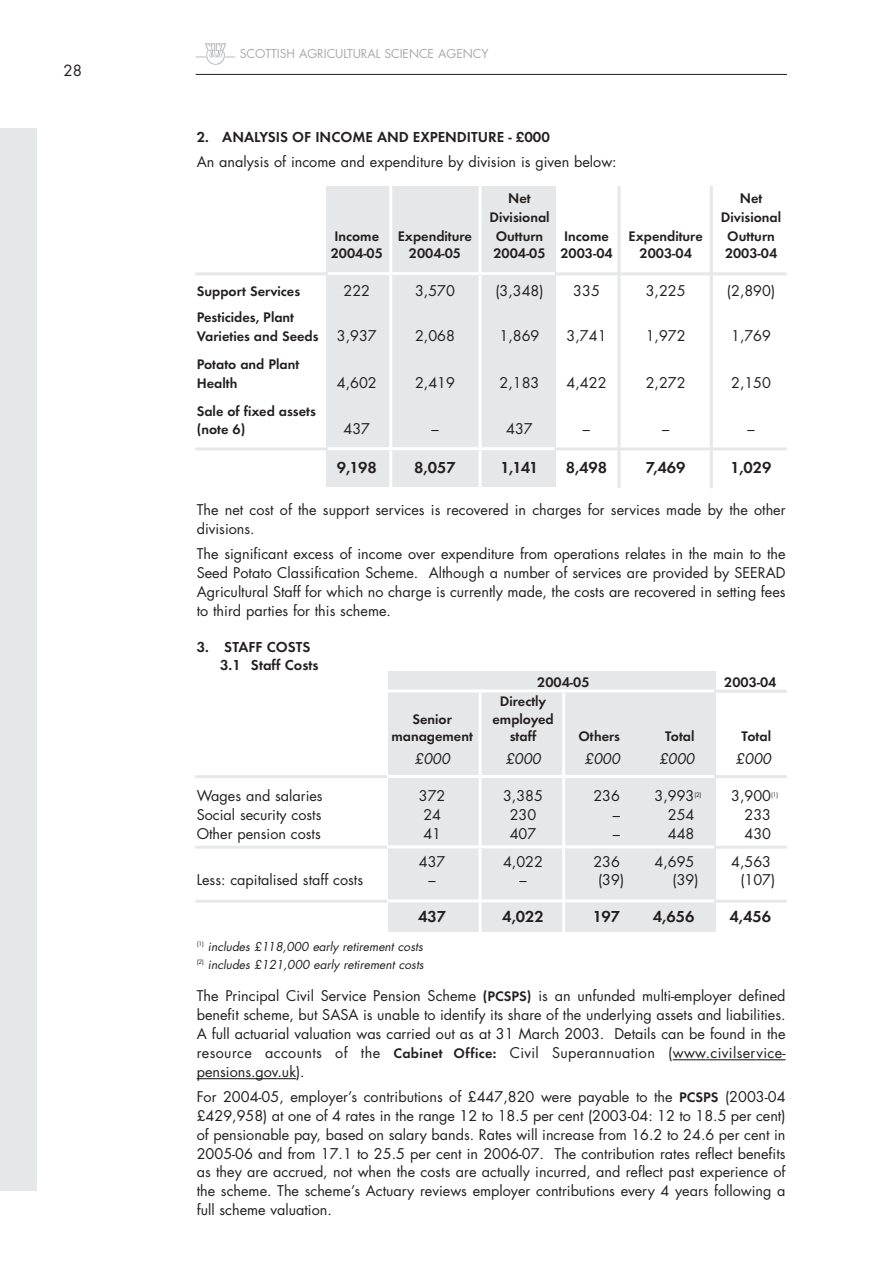
<style>
.page{position:relative;width:893px;height:1263px;background:#fff}
.page>*{position:absolute;margin:0;border:0;box-sizing:border-box;transform-origin:0 0}
.t1{font:600 16.5px "Futura";color:#231f1f}
.t2{font:600 15px/18px "Futura";color:#231f1f}
.t3{font:15px "Futura";color:#231f1f}
.t4{font:14.4px/18.9px "Futura";color:#231f1f;text-align:justify}
.t5{font:600 14.4px/18.9px "Futura";color:#231f1f}
.t6{font:italic 14.4px "Futura";color:#231f1f}
.t7{font:italic 12px/18px "Futura";color:#231f1f}
.t8{font:12px "Futura";color:#a7a9ac}
.t9{font:6px "Futura";color:#231f1f}
.s1{font-weight:600}
</style>
<div class="page">
<hr style="left:196px;top:74px;width:591px;height:1px;background:#231f1f">
<svg style="left:196px;top:43px;width:39px;height:22px"></svg>
<div style="left:0;top:128px;width:37px;height:1063px;background:#e6e7e8"></div>
<hr style="left:672px;top:1059px;width:33px;height:1px;background:#231f1f">
<hr style="left:705px;top:1059px;width:51px;height:1px;background:#231f1f">
<svg style="left:756px;top:1059px;width:29px;height:1px"></svg>
<hr style="left:197px;top:1078px;width:80px;height:1px;background:#231f1f">
<svg style="left:277px;top:1078px;width:19px;height:1px"></svg>
<div style="left:326px;top:186px;width:229px;height:301px;background:#e6e7e8"></div>
<hr style="left:617px;top:186px;width:3px;height:302px;background:#e6e7e8">
<hr style="left:709px;top:186px;width:3px;height:302px;background:#e6e7e8">
<hr style="left:389px;top:171px;width:3px;height:318px;background:#fff">
<hr style="left:478px;top:171px;width:3px;height:320px;background:#fff">
<hr style="left:195px;top:272px;width:592px;height:3px;background:#e6e7e8">
<hr style="left:327px;top:272px;width:227px;height:3px;background:#fff">
<hr style="left:195px;top:447px;width:592px;height:3px;background:#e6e7e8">
<hr style="left:327px;top:447px;width:227px;height:3px;background:#fff">
<div style="left:388px;top:671px;width:327px;height:261px;background:#e6e7e8"></div>
<hr style="left:478px;top:691px;width:3px;height:245px;background:#fff">
<hr style="left:562px;top:691px;width:3px;height:245px;background:#fff">
<hr style="left:195px;top:900px;width:592px;height:3px;background:#e6e7e8">
<hr style="left:387px;top:899px;width:327px;height:3px;background:#fff">
<hr style="left:195px;top:846px;width:592px;height:3px;background:#e6e7e8">
<hr style="left:387px;top:845px;width:327px;height:3px;background:#fff">
<hr style="left:195px;top:775px;width:592px;height:3px;background:#e6e7e8">
<hr style="left:387px;top:775px;width:327px;height:3px;background:#fff">
<hr style="left:388px;top:690px;width:399px;height:3px;background:#e6e7e8">
<hr style="left:387px;top:689px;width:327px;height:3px;background:#fff">
<p class="t3" style="left:63px;top:63px;width:20px">28</p>
<p class="t8" style="left:240px;top:48px;width:250px">SCOTTISH AGRICULTURAL SCIENCE AGENCY</p>
<p class="t2" style="left:197px;top:129px;width:354px">2. ANALYSIS OF INCOME AND EXPENDITURE - £000</p>
<p class="t4" style="left:197px;top:154px;width:421px">An analysis of income and expenditure by division is given below:</p>
<p class="t5" style="left:508px;top:189px;width:24px">Net</p>
<p class="t5" style="left:739px;top:189px;width:24px">Net</p>
<p class="t5" style="left:489px;top:208px;width:62px">Divisional</p>
<p class="t5" style="left:721px;top:208px;width:62px">Divisional</p>
<p class="t5" style="left:334px;top:227px;width:46px">Income</p>
<p class="t5" style="left:398px;top:227px;width:76px">Expenditure</p>
<p class="t5" style="left:495px;top:227px;width:49px">Outturn</p>
<p class="t5" style="left:564px;top:227px;width:46px">Income</p>
<p class="t5" style="left:628px;top:227px;width:76px">Expenditure</p>
<p class="t5" style="left:727px;top:227px;width:49px">Outturn</p>
<p class="t5" style="left:331px;top:245px;width:54px">2004-05</p>
<p class="t5" style="left:409px;top:245px;width:54px">2004-05</p>
<p class="t5" style="left:493px;top:245px;width:121px">2004-05 2003-04</p>
<p class="t5" style="left:639px;top:245px;width:54px">2003-04</p>
<p class="t5" style="left:725px;top:245px;width:54px">2003-04</p>
<p class="t5" style="left:197px;top:282px;width:105px">Support Services</p>
<p class="t4" style="left:343px;top:282px;width:28px">222</p>
<p class="t4" style="left:415px;top:282px;width:41px">3,570</p>
<p class="t4" style="left:495px;top:282px;width:50px">(3,348)</p>
<p class="t4" style="left:573px;top:282px;width:28px">335</p>
<p class="t4" style="left:645px;top:282px;width:41px">3,225</p>
<p class="t4" style="left:727px;top:282px;width:50px">(2,890)</p>
<p class="t5" style="left:197px;top:309px;width:123px;line-height:18.5px">Pesticides, Plant<br>Varieties and Seeds</p>
<p class="t4" style="left:337px;top:327px;width:41px">3,937</p>
<p class="t4" style="left:415px;top:327px;width:41px">2,068</p>
<p class="t4" style="left:499px;top:327px;width:41px">1,869</p>
<p class="t4" style="left:566px;top:327px;width:41px">3,741</p>
<p class="t4" style="left:645px;top:327px;width:41px">1,972</p>
<p class="t4" style="left:731px;top:327px;width:41px">1,769</p>
<p class="t5" style="left:197px;top:355px;width:104px">Potato and Plant<br>Health</p>
<p class="t5" style="left:197px;top:402px;width:121px">Sale of fixed assets (note 6)</p>
<p class="t4" style="left:337px;top:374px;width:41px">4,602</p>
<p class="t4" style="left:415px;top:374px;width:41px">2,419</p>
<p class="t4" style="left:499px;top:374px;width:41px">2,183</p>
<p class="t4" style="left:566px;top:374px;width:41px">4,422</p>
<p class="t4" style="left:645px;top:374px;width:41px">2,272</p>
<p class="t4" style="left:731px;top:374px;width:41px">2,150</p>
<p class="t4" style="left:343px;top:421px;width:28px">437</p>
<p class="t4" style="left:431px;top:421px;width:9px">–</p>
<p class="t4" style="left:506px;top:421px;width:28px">437</p>
<p class="t4" style="left:583px;top:421px;width:9px">–</p>
<p class="t4" style="left:662px;top:421px;width:9px">–</p>
<p class="t4" style="left:747px;top:421px;width:9px">–</p>
<p class="t1" style="left:337px;top:460px;width:41px">9,198</p>
<p class="t1" style="left:414px;top:460px;width:43px">8,057</p>
<p class="t1" style="left:500px;top:460px;width:40px">1,141</p>
<p class="t1" style="left:565px;top:460px;width:43px">8,498</p>
<p class="t1" style="left:645px;top:460px;width:41px">7,469</p>
<p class="t1" style="left:730px;top:460px;width:42px">1,029</p>
<p class="t4" style="left:197px;top:501px;width:590px">The net cost of the support services is recovered in charges for services made by the other divisions.</p>
<p class="t4" style="left:197px;top:545px;width:590px">The significant excess of income over expenditure from operations relates in the main to the Seed Potato Classification Scheme. Although a number of services are provided by SEERAD Agricultural Staff for which no charge is currently made, the costs are recovered in setting fees to third parties for this scheme.</p>
<p class="t2" style="left:220px;top:639px;width:100px;text-indent:-23px">3. STAFF COSTS<br>3.1 Staff Costs</p>
<p class="t5" style="left:537px;top:674px;width:54px">2004-05</p>
<p class="t5" style="left:724px;top:674px;width:54px">2003-04</p>
<p class="t5" style="left:500px;top:692px;width:48px">Directly</p>
<p class="t5" style="left:412px;top:710px;width:41px">Senior</p>
<p class="t5" style="left:492px;top:710px;width:63px">employed</p>
<p class="t5" style="left:391px;top:727px;width:83px">management</p>
<p class="t5" style="left:509px;top:727px;width:28px">staff</p>
<p class="t5" style="left:578px;top:727px;width:43px">Others</p>
<p class="t5" style="left:665px;top:727px;width:31px">Total</p>
<p class="t5" style="left:741px;top:727px;width:31px">Total</p>
<p class="t6" style="left:414px;top:752px;width:37px">£000</p>
<p class="t6" style="left:505px;top:752px;width:37px">£000</p>
<p class="t6" style="left:584px;top:752px;width:37px">£000</p>
<p class="t6" style="left:659px;top:752px;width:37px">£000</p>
<p class="t6" style="left:735px;top:752px;width:37px">£000</p>
<p class="t4" style="left:197px;top:788px;width:127px">Wages and salaries</p>
<p class="t4" style="left:419px;top:788px;width:28px">372</p>
<p class="t4" style="left:503px;top:788px;width:41px">3,385</p>
<p class="t4" style="left:593px;top:788px;width:28px">236</p>
<p class="t4" style="left:654px;top:788px;width:41px">3,993</p>
<p class="t9" style="left:694px;top:792px;width:9px">(2)</p>
<p class="t4" style="left:731px;top:788px;width:41px">3,900</p>
<p class="t9" style="left:771px;top:792px;width:9px">(1)</p>
<p class="t4" style="left:197px;top:807px;width:126px">Social security costs</p>
<p class="t4" style="left:423px;top:807px;width:19px">24</p>
<p class="t4" style="left:509px;top:807px;width:28px">230</p>
<p class="t4" style="left:613px;top:807px;width:9px">–</p>
<p class="t4" style="left:668px;top:807px;width:28px">254</p>
<p class="t4" style="left:744px;top:807px;width:28px">233</p>
<p class="t4" style="left:197px;top:826px;width:125px">Other pension costs</p>
<p class="t4" style="left:423px;top:826px;width:19px">41</p>
<p class="t4" style="left:509px;top:826px;width:28px">407</p>
<p class="t4" style="left:613px;top:826px;width:9px">–</p>
<p class="t4" style="left:668px;top:826px;width:28px">448</p>
<p class="t4" style="left:744px;top:826px;width:28px">430</p>
<p class="t4" style="left:419px;top:853px;width:28px">437</p>
<p class="t4" style="left:503px;top:853px;width:41px">4,022</p>
<p class="t4" style="left:593px;top:853px;width:28px">236</p>
<p class="t4" style="left:654px;top:853px;width:41px">4,695</p>
<p class="t4" style="left:731px;top:853px;width:41px">4,563</p>
<p class="t4" style="left:197px;top:872px;width:168px">Less: capitalised staff costs</p>
<p class="t4" style="left:428px;top:872px;width:9px">–</p>
<p class="t4" style="left:519px;top:872px;width:9px">–</p>
<p class="t4" style="left:598px;top:872px;width:28px">(39)</p>
<p class="t4" style="left:672px;top:872px;width:28px">(39)</p>
<p class="t4" style="left:740px;top:872px;width:36px">(107)</p>
<p class="t1" style="left:418px;top:909px;width:30px">437</p>
<p class="t1" style="left:502px;top:909px;width:43px">4,022</p>
<p class="t1" style="left:593px;top:909px;width:29px">197</p>
<p class="t1" style="left:653px;top:909px;width:43px">4,656</p>
<p class="t1" style="left:729px;top:909px;width:43px">4,456</p>
<p class="t7" style="left:197px;top:939px;width:228px"><sup>(1)</sup> includes £118,000 early retirement costs <sup>(2)</sup> includes £121,000 early retirement costs</p>
<p class="t4" style="left:197px;top:987px;width:590px">The Principal Civil Service Pension Scheme <span class="s1">(PCSPS)</span> is an unfunded multi-employer defined benefit scheme, but SASA is unable to identify its share of the underlying assets and liabilities.<br>A full actuarial valuation was carried out as at 31 March 2003. Details can be found in the resource accounts of the <span class="s1">Cabinet Office:</span> Civil Superannuation (www.civilservice&shy;pensions.gov.uk).</p>
<p class="t4" style="left:197px;top:1088px;width:590px">For 2004-05, employer’s contributions of £447,820 were payable to the <span class="s1">PCSPS</span> (2003-04 £429,958) at one of 4 rates in the range 12 to 18.5 per cent (2003-04: 12 to 18.5 per cent) of pensionable pay, based on salary bands. Rates will increase from 16.2 to 24.6 per cent in 2005-06 and from 17.1 to 25.5 per cent in 2006-07. The contribution rates reflect benefits as they are accrued, not when the costs are actually incurred, and reflect past experience of the scheme. The scheme’s Actuary reviews employer contributions every 4 years following a full scheme valuation.</p>
</div>
